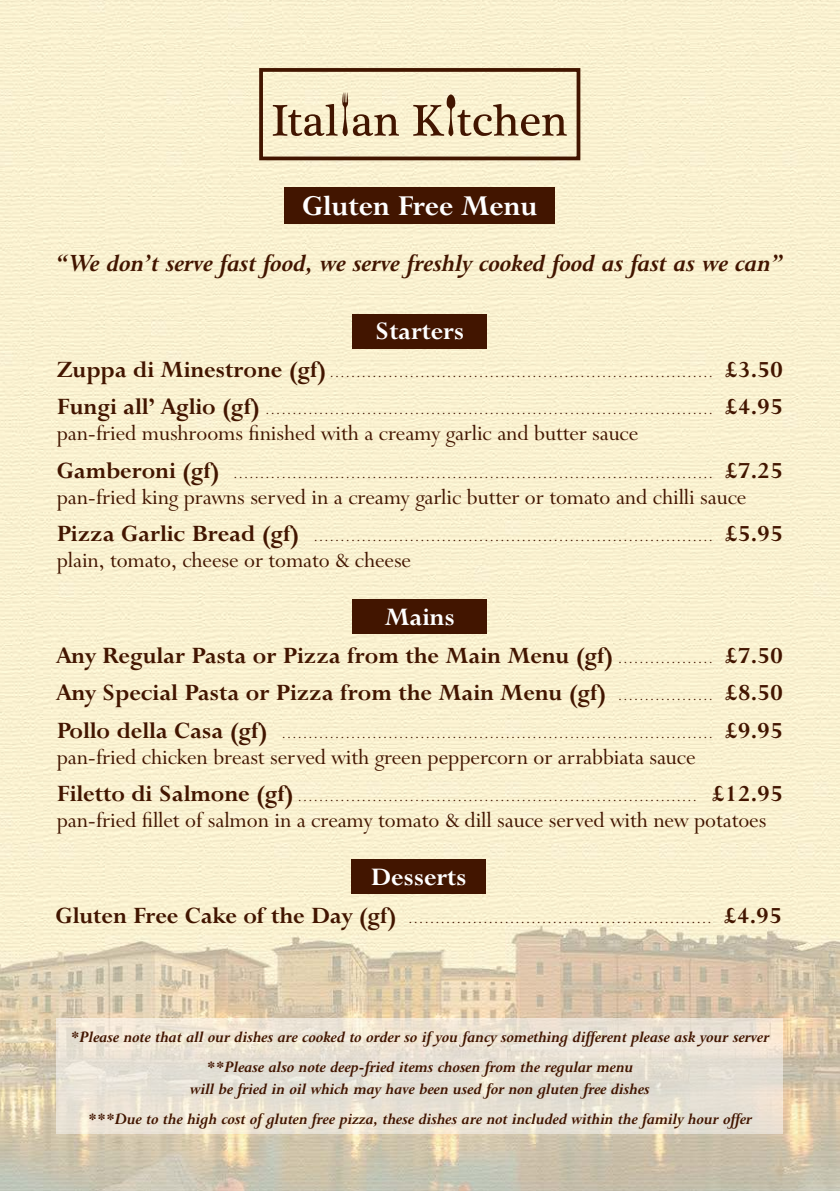
<style>
.page{position:relative;width:840px;height:1191px;background:#fff}
.page>*{position:absolute;margin:0;border:0;box-sizing:border-box;transform-origin:0 0}
.t1{font:700 32px "Lapidary 333 BT";color:#fff}
.t2{font:italic 700 28px "Lapidary 333 BT";color:#421500}
.t3{font:700 28px "Lapidary 333 BT";color:#fff}
.t4{font:700 26px/37.4px "Lapidary 333 BT";color:#421500}
.t5{font:24px "Lapidary 333 BT";color:#421500}
.t6{font:italic 700 18px/30px "Lapidary 333 BT";color:#421500;text-align:center}
.t7{font:16px "Lapidary 333 BT";color:#421500}
.s1{font-weight:400;font-size:16px}
.s2{font-weight:700;font-size:26px}
</style>
<div class="page">
<img style="left:0;top:0;width:839px;height:1191px">
<div style="left:284px;top:187px;width:270px;height:37px;background:#421500"></div>
<svg style="left:272px;top:92px;width:127px;height:44px;background:#d0c0a2"></svg>
<svg style="left:413px;top:94px;width:153px;height:43px;background:#cfbfa0"></svg>
<div style="left:259px;top:68px;width:321px;height:92px;border:4px solid #421500"></div>
<div style="left:352px;top:314px;width:134px;height:34px;background:#421500"></div>
<div style="left:351px;top:859px;width:134px;height:34px;background:#421500"></div>
<div style="left:352px;top:600px;width:134px;height:34px;background:#421500"></div>
<svg style="left:57px;top:1018px;width:725px;height:116px;background:#e8e1d4"></svg>
<p class="t1" style="left:302px;top:187px;width:237px">Gluten Free Menu</p>
<p class="t2" style="left:56px;top:247px;width:728px">“We don’t serve fast food, we serve freshly cooked food as fast as we can”</p>
<p class="t3" style="left:375px;top:315px;width:90px">Starters</p>
<p class="t4" style="left:57px;top:351px;width:727px">Zuppa di Minestrone (gf) <span class="s1">………………………………………………………………</span> £3.50</p>
<p class="t7" style="left:57px;top:401px;width:727px"><span class="s2">Fungi all’ Aglio (gf)</span> ………………………………………………………………………… <span class="s2">£4.95</span></p>
<p class="t5" style="left:57px;top:420px;width:582px">pan-fried mushrooms finished with a creamy garlic and butter sauce</p>
<p class="t7" style="left:57px;top:464px;width:727px"><span class="s2">Gamberoni (gf)</span> ……………………………………………………………………………… <span class="s2">£7.25</span></p>
<p class="t5" style="left:57px;top:483px;width:690px">pan-fried king prawns served in a creamy garlic butter or tomato and chilli sauce</p>
<p class="t4" style="left:57px;top:515px;width:727px">Pizza Garlic Bread (gf) <span class="s1">…………………………………………………………………</span> £5.95</p>
<p class="t5" style="left:57px;top:547px;width:355px">plain, tomato, cheese or tomato &amp; cheese</p>
<p class="t3" style="left:384px;top:601px;width:71px">Mains</p>
<p class="t4" style="left:57px;top:637px;width:727px">Any Regular Pasta or Pizza from the Main Menu (gf) <span class="s1">………………</span> £7.50<br>Any Special Pasta or Pizza from the Main Menu (gf) <span class="s1">………………</span> £8.50</p>
<p class="t7" style="left:57px;top:724px;width:727px"><span class="s2">Pollo della Casa (gf)</span> ……………………………………………………………………… <span class="s2">£9.95</span></p>
<p class="t5" style="left:57px;top:743px;width:639px">pan-fried chicken breast served with green peppercorn or arrabbiata sauce</p>
<p class="t4" style="left:57px;top:775px;width:727px">Filetto di Salmone (gf) <span class="s1">…………………………………………………………………</span> £12.95</p>
<p class="t5" style="left:57px;top:806px;width:710px">pan-fried fillet of salmon in a creamy tomato &amp; dill sauce served with new potatoes</p>
<p class="t3" style="left:370px;top:860px;width:97px">Desserts</p>
<p class="t4" style="left:56px;top:897px;width:727px">Gluten Free Cake of the Day (gf) <span class="s1">…………………………………………………</span> £4.95</p>
<p class="t6" style="left:71px;top:1021px;width:699px">*Please note that all our dishes are cooked to order so if you fancy something different please ask your server **Please also note deep-fried items chosen from the regular menu</p>
<p class="t6" style="left:88px;top:1073px;width:665px">will be fried in oil which may have been used for non gluten free dishes<br>***Due to the high cost of gluten free pizza, these dishes are not included within the family hour offer</p>
</div>
